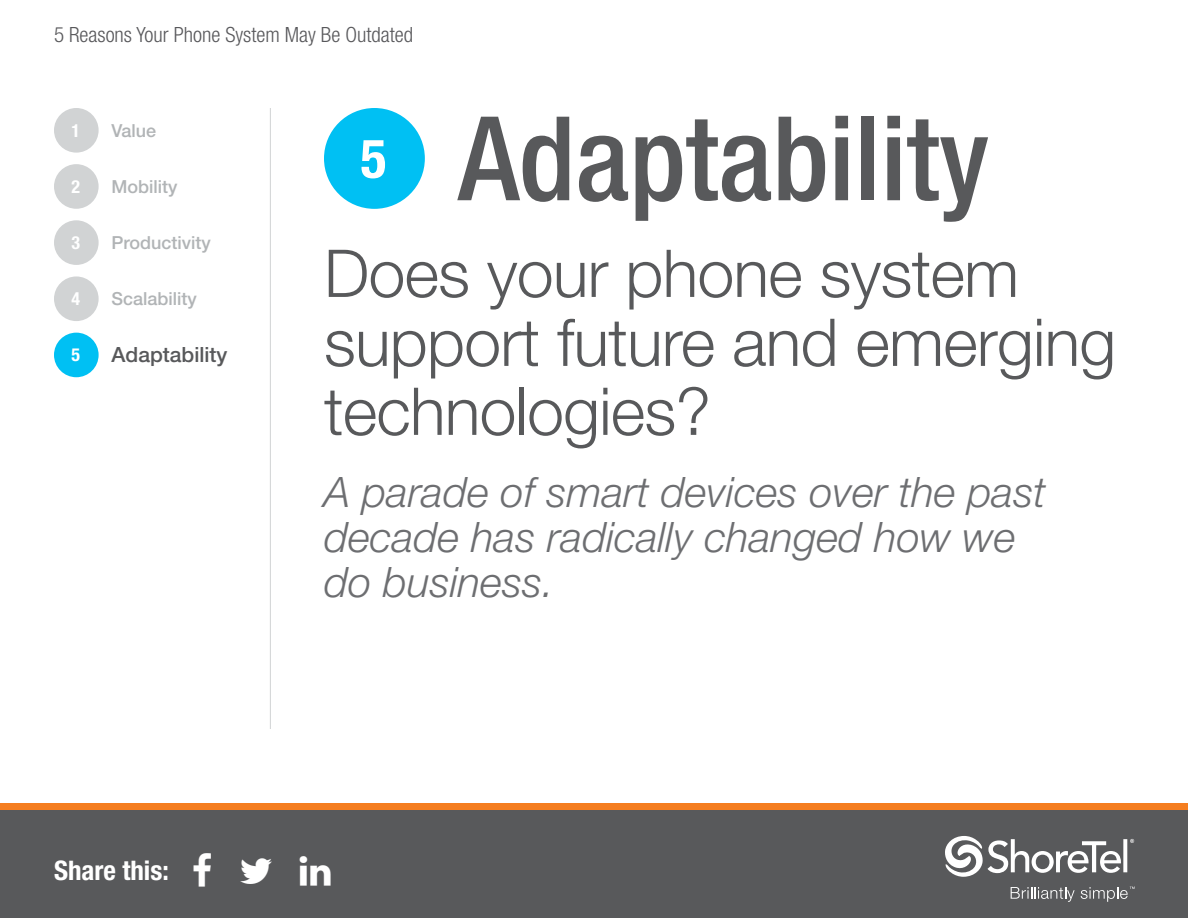
<style>
.page{position:relative;width:1188px;height:918px;background:#fff}
.page>*{position:absolute;margin:0;border:0;box-sizing:border-box;transform-origin:0 0}
.t1{font:500 condensed 117px "Helvetica Neue LT Std";color:#58595b}
.t2{font:300 66px/69px "Helvetica Neue LT Std";letter-spacing:-.01em;color:#58595b}
.t3{font:italic 300 42px/45px "Helvetica Neue LT Std";color:#6d6e71}
.t4{font:700 condensed 27px "Helvetica Neue LT Std";color:#fff}
.t5{font:300 condensed 21px "Helvetica Neue LT Std";color:#58585b}
.t6{font:500 21px "Helvetica Neue LT Std";color:#58595b}
.t7{font:500 18px "Helvetica Neue LT Std";color:#b1b4b6}
.t8{font:700 condensed 18px "Helvetica Neue LT Std";color:#fff}
</style>
<div class="page">
<div style="left:0;top:810px;width:1188px;height:108px;background:#58595b"></div>
<div style="left:0;top:803px;width:1188px;height:7px;background:#f57e20"></div>
<hr style="left:270px;top:108px;width:1px;height:621px;background:#d1d3d4">
<svg style="left:945px;top:836px;width:189px;height:41px"></svg>
<svg style="left:1011px;top:887px;width:64px;height:15px"></svg>
<svg style="left:1081px;top:887px;width:54px;height:15px"></svg>
<div style="left:54px;top:108px;width:45px;height:45px;background:#d1d3d4;border-radius:50%"></div>
<div style="left:54px;top:164px;width:45px;height:45px;background:#d1d3d4;border-radius:50%"></div>
<div style="left:54px;top:220px;width:45px;height:45px;background:#d1d3d4;border-radius:50%"></div>
<div style="left:54px;top:276px;width:45px;height:45px;background:#d1d3d4;border-radius:50%"></div>
<div style="left:54px;top:333px;width:45px;height:44px;background:#00c0f3;border-radius:50%"></div>
<div style="left:324px;top:108px;width:101px;height:101px;background:#00c0f3;border-radius:50%"></div>
<p class="t5" style="left:54px;top:23px;width:361px">5 Reasons Your Phone System May Be Outdated</p>
<p class="t8" style="left:71px;top:119px;width:10px">1</p>
<p class="t8" style="left:71px;top:176px;width:10px">2</p>
<p class="t8" style="left:71px;top:232px;width:10px">3</p>
<p class="t8" style="left:71px;top:288px;width:10px">4</p>
<p class="t8" style="left:71px;top:344px;width:10px">5</p>
<p class="t7" style="left:112px;top:120px;width:46px">Value</p>
<p class="t7" style="left:112px;top:176px;width:68px">Mobility</p>
<p class="t7" style="left:112px;top:232px;width:101px">Productivity</p>
<p class="t7" style="left:112px;top:288px;width:87px">Scalability</p>
<p class="t6" style="left:112px;top:342px;width:117px">Adaptability</p>
<h1 class="t1" style="left:361px;top:89px;width:630px"><sup>5</sup> Adaptability</h1>
<h2 class="t2" style="left:324px;top:238px;width:794px">Does your phone system support future and emerging technologies?</h2>
<p class="t3" style="left:324px;top:469px;width:723px">A parade of smart devices over the past decade has radically changed how we do business.</p>
<p class="t4" style="left:54px;top:854px;width:116px">Share this:</p>
</div>
